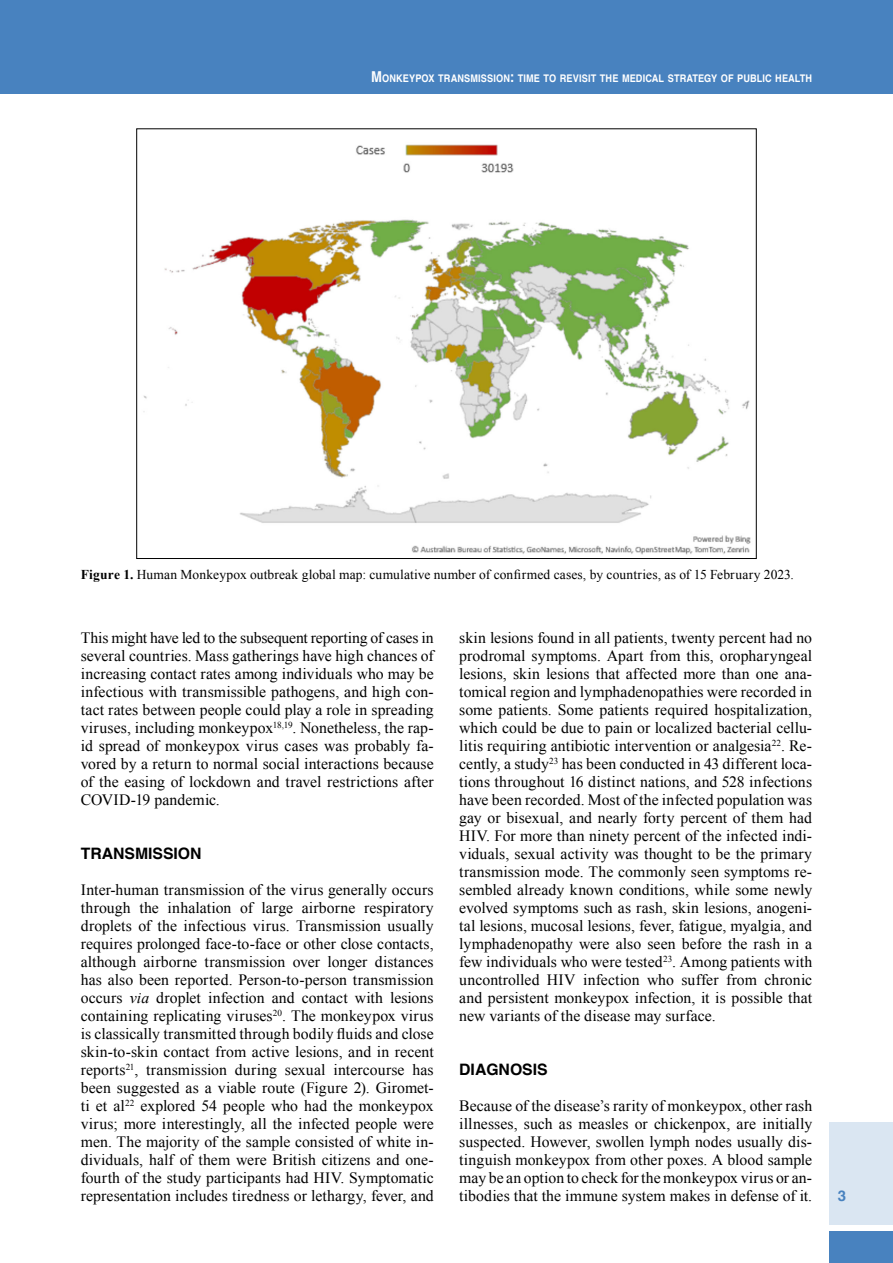
<style>
.page{position:relative;width:893px;height:1263px;background:#fff}
.page>*{position:absolute;margin:0;border:0;box-sizing:border-box;transform-origin:0 0}
.t1{font:15.75px/18px "Times New Roman";letter-spacing:.005em;color:#000;text-align:justify}
.t2{font:700 15.75px "Helvetica";color:#000}
.t3{font:700 15px "Helvetica";color:#4882bf}
.t4{font:13.5px "Times New Roman";letter-spacing:.01em;color:#000}
.t5{font:700 10.5px "Helvetica";letter-spacing:.01em;color:#fff;scale:.87 1}
.s1{font-size:15px}
.s2{font-weight:700}
.s3{font-style:italic}
</style>
<div class="page">
<div style="left:0;top:0;width:893px;height:94px;background:#4882bf"></div>
<div style="left:829px;top:1123px;width:64px;height:102px;background:#dae6f2"></div>
<div style="left:829px;top:1231px;width:64px;height:32px;background:#4882bf"></div>
<img style="left:143px;top:144px;width:608px;height:411px">
<p class="t5" style="left:371px;top:72px;width:508px"><span class="s1">M</span>ONKEYPOX TRANSMISSION<span class="s1">:</span> TIME TO REVISIT THE MEDICAL STRATEGY OF PUBLIC HEALTH</p>
<p class="t4" style="left:81px;top:565px;width:715px"><span class="s2">Figure 1.</span> Human Monkeypox outbreak global map: cumulative number of confirmed cases, by countries, as of 15 February 2023.</p>
<p class="t1" style="left:81px;top:629px;width:354px">This might have led to the subsequent reporting of cases in several countries. Mass gatherings have high chances of increasing contact rates among individuals who may be infectious with transmissible pathogens, and high con&shy;tact rates between people could play a role in spreading viruses, including monkeypox<sup>18,19</sup>. Nonetheless, the rap&shy;id spread of monkeypox virus cases was probably fa&shy;vored by a return to normal social interactions because of the easing of lockdown and travel restrictions after COVID-19 pandemic.</p>
<p class="t2" style="left:81px;top:844px;width:122px">TRANSMISSION</p>
<p class="t1" style="left:81px;top:881px;width:354px">Inter-human transmission of the virus generally occurs through the inhalation of large airborne respiratory droplets of the infectious virus. Transmission usually requires prolonged face-to-face or other close contacts, although airborne transmission over longer distances has also been reported. Person-to-person transmission occurs <span class="s3">via</span> droplet infection and contact with lesions containing replicating viruses<sup>20</sup>. The monkeypox virus is classically transmitted through bodily fluids and close skin-to-skin contact from active lesions, and in recent reports<sup>21</sup>, transmission during sexual intercourse has been suggested as a viable route (Figure 2). Giromet&shy;ti et al<sup>22</sup> explored 54 people who had the monkeypox virus; more interestingly, all the infected people were men. The majority of the sample consisted of white in&shy;dividuals, half of them were British citizens and one&shy;fourth of the study participants had HIV. Symptomatic representation includes tiredness or lethargy, fever, and</p>
<p class="t1" style="left:459px;top:629px;width:354px">skin lesions found in all patients, twenty percent had no prodromal symptoms. Apart from this, oropharyngeal lesions, skin lesions that affected more than one ana&shy;tomical region and lymphadenopathies were recorded in some patients. Some patients required hospitalization, which could be due to pain or localized bacterial cellu&shy;litis requiring antibiotic intervention or analgesia<sup>22</sup>. Re&shy;cently, a study<sup>23</sup> has been conducted in 43 different loca&shy;tions throughout 16 distinct nations, and 528 infections have been recorded. Most of the infected population was gay or bisexual, and nearly forty percent of them had HIV. For more than ninety percent of the infected indi&shy;viduals, sexual activity was thought to be the primary transmission mode. The commonly seen symptoms re&shy;sembled already known conditions, while some newly evolved symptoms such as rash, skin lesions, anogeni&shy;tal lesions, mucosal lesions, fever, fatigue, myalgia, and lymphadenopathy were also seen before the rash in a few individuals who were tested<sup>23</sup>. Among patients with uncontrolled HIV infection who suffer from chronic and persistent monkeypox infection, it is possible that new variants of the disease may surface.</p>
<p class="t2" style="left:459px;top:1060px;width:90px">DIAGNOSIS</p>
<p class="t1" style="left:459px;top:1097px;width:354px">Because of the disease’s rarity of monkeypox, other rash illnesses, such as measles or chickenpox, are initially suspected. However, swollen lymph nodes usually dis&shy;tinguish monkeypox from other poxes. A blood sample may be an option to check for the monkeypox virus or an&shy;tibodies that the immune system makes in defense of it.</p>
<p class="t3" style="left:838px;top:1187px;width:10px">3</p>
</div>
